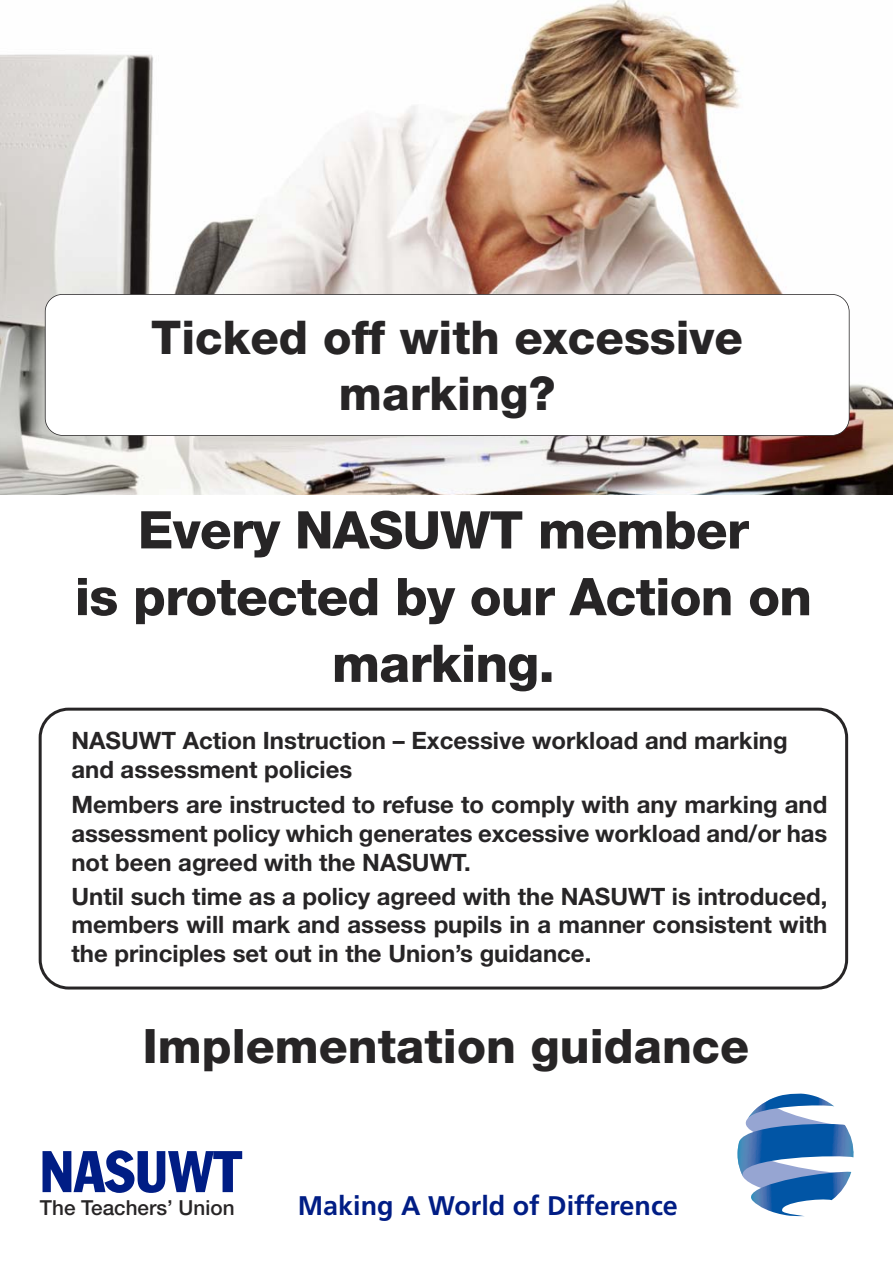
<style>
.page{position:relative;width:893px;height:1263px;background:#fff}
.page>*{position:absolute;margin:0;border:0;box-sizing:border-box;transform-origin:0 0}
.t1{font:condensed 57.6px "Franklin Gothic";color:#001d85}
.t2{font:800 52.05px/66.8px "Helvetica Neue";letter-spacing:-.015em;color:#272526;text-align:center}
.t3{font:800 47.55px "Helvetica Neue";color:#272526}
.t4{font:800 46.5px/55.9px "Helvetica Neue";color:#272526;text-align:center}
.t5{font:700 27px "Frutiger";color:#001d85}
.t6{font:700 24px/28.7px "Helvetica Neue";color:#272526;text-align:justify}
.t7{font:500 20.7px "Helvetica Neue";color:#272526}
</style>
<div class="page">
<img style="left:0;top:0;width:893px;height:495px">
<div style="left:45px;top:294px;width:804px;height:141px;background:#fff;border-radius:17px"></div>
<div style="left:45px;top:294px;width:804px;height:142px;border:2px solid #272526;border-radius:18px"></div>
<svg style="left:39px;top:708px;width:809px;height:281px"></svg>
<svg style="left:737px;top:1093px;width:117px;height:123px"></svg>
<h1 class="t4" style="left:151px;top:314px;width:593px">Ticked off with excessive marking?</h1>
<h1 class="t2" style="left:75px;top:501px;width:739px">Every NASUWT member<br>is protected by our Action on marking.</h1>
<p class="t6" style="left:71px;top:729px;width:718px">NASUWT Action Instruction – Excessive workload and marking and assessment policies</p>
<p class="t6" style="left:71px;top:792px;width:757px;line-height:29.1px">Members are instructed to refuse to comply with any marking and assessment policy which generates excessive workload and/or has not been agreed with the NASUWT.</p>
<p class="t6" style="left:71px;top:884px;width:757px">Until such time as a policy agreed with the NASUWT is introduced, members will mark and assess pupils in a manner consistent with the principles set out in the Union’s guidance.</p>
<p class="t3" style="left:143px;top:1030px;width:608px">Implementation guidance</p>
<h1 class="t1" style="left:40px;top:1151px;width:203px">NASUWT</h1>
<h2 class="t7" style="left:40px;top:1201px;width:196px">The Teachers’ Union</h2>
<p class="t5" style="left:298px;top:1195px;width:382px">Making A World of Difference</p>
</div>
